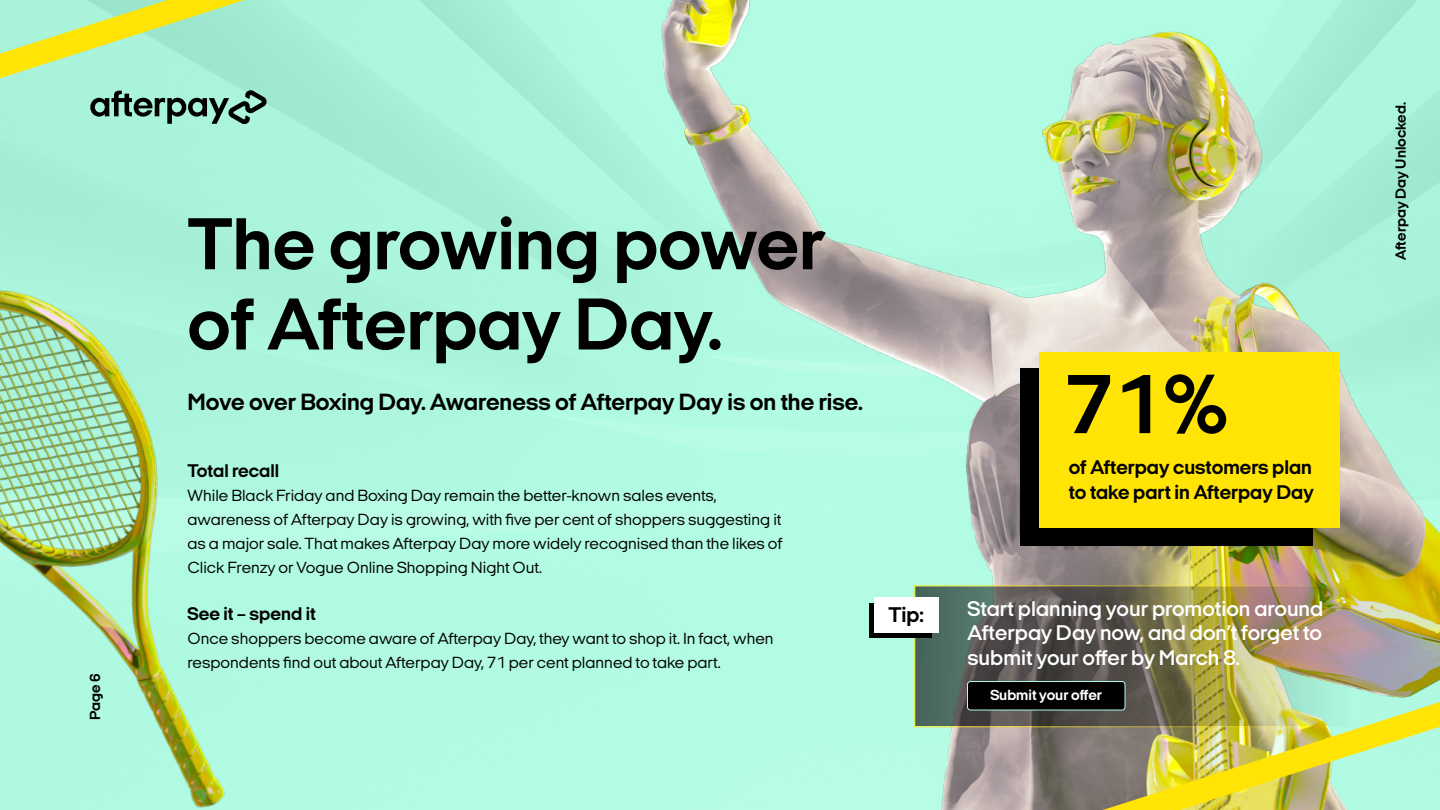
<style>
.page{position:relative;width:1440px;height:810px;background:#fff}
.page>*{position:absolute;margin:0;border:0;box-sizing:border-box;transform-origin:0 0}
.t1{font:700 85.5px "Italian Plate No 2 Expanded";color:#000}
.t2{font:700 75px/80.2px "Italian Plate No 2 Expanded";color:#000}
.t3{font:700 24px "Italian Plate No 2 Expanded";color:#000}
.t4{font:600 21.75px/24.8px "Italian Plate No 2 Expanded";color:#fff;text-align:justify}
.t5{font:700 21.75px "Italian Plate No 2 Expanded";color:#000}
.t6{font:700 20.25px/24.8px "Italian Plate No 2 Expanded";color:#000}
.t7{font:700 18.75px "Italian Plate No 2 Expanded";color:#000}
.t8{font:16.5px/24px "Italian Plate No 2 Expanded";color:#000}
.t9{font:700 15px "Italian Plate No 2 Expanded";color:#000}
.t10{font:700 15px "Italian Plate No 2 Expanded";color:#fff}
</style>
<div class="page">
<svg style="left:244px;top:0;width:418px;height:810px;fill:#b0fae2"></svg>
<img style="left:662px;top:0;width:778px;height:810px">
<img style="left:914px;top:585px;width:438px;height:143px">
<img style="left:0;top:61px;width:587px;height:749px">
<svg style="left:90px;top:90px;width:177px;height:34px"></svg>
<img style="left:1103px;top:702px;width:337px;height:108px">
<svg style="left:0;top:0;width:244px;height:78px"></svg>
<div style="left:1020px;top:369px;width:292px;height:177px;background:#000"></div>
<div style="left:1039px;top:352px;width:301px;height:175px;background:#ffe405"></div>
<svg style="left:869px;top:597px;width:70px;height:41px"></svg>
<div style="left:968px;top:682px;width:157px;height:28px;background:#000;border-radius:3px"></div>
<div style="left:967px;top:681px;width:158px;height:29px;border:1px solid #b2fce4;border-radius:3px"></div>
<p class="t9" style="left:87px;top:720px;width:48px;rotate:-90deg">Page 6</p>
<h2 class="t2" style="left:188px;top:203px;width:639px">The growing power of Afterpay Day.</h2>
<h3 class="t3" style="left:188px;top:389px;width:677px">Move over Boxing Day. Awareness of Afterpay Day is on the rise.</h3>
<p class="t7" style="left:188px;top:461px;width:93px">Total recall</p>
<p class="t8" style="left:188px;top:484px;width:597px">While Black Friday and Boxing Day remain the better-known sales events, awareness of Afterpay Day is growing, with five per cent of shoppers suggesting it as a major sale. That makes Afterpay Day more widely recognised than the likes of Click Frenzy or Vogue Online Shopping Night Out.</p>
<p class="t7" style="left:188px;top:603px;width:130px">See it – spend it</p>
<p class="t8" style="left:188px;top:626px;width:588px">Once shoppers become aware of Afterpay Day, they want to shop it. In fact, when respondents find out about Afterpay Day, 71 per cent planned to take part.</p>
<h3 class="t5" style="left:888px;top:603px;width:37px">Tip:</h3>
<h1 class="t1" style="left:1065px;top:358px;width:164px">71%</h1>
<p class="t6" style="left:1069px;top:455px;width:247px">of Afterpay customers plan to take part in Afterpay Day</p>
<h3 class="t4" style="left:968px;top:596px;width:357px">Start planning your promotion around Afterpay Day now, and don’t forget to submit your offer by March 8.</h3>
<p class="t10" style="left:990px;top:687px;width:113px">Submit your offer</p>
<p class="t9" style="left:1393px;top:260px;width:160px;rotate:-90deg">Afterpay Day Unlocked.</p>
</div>
